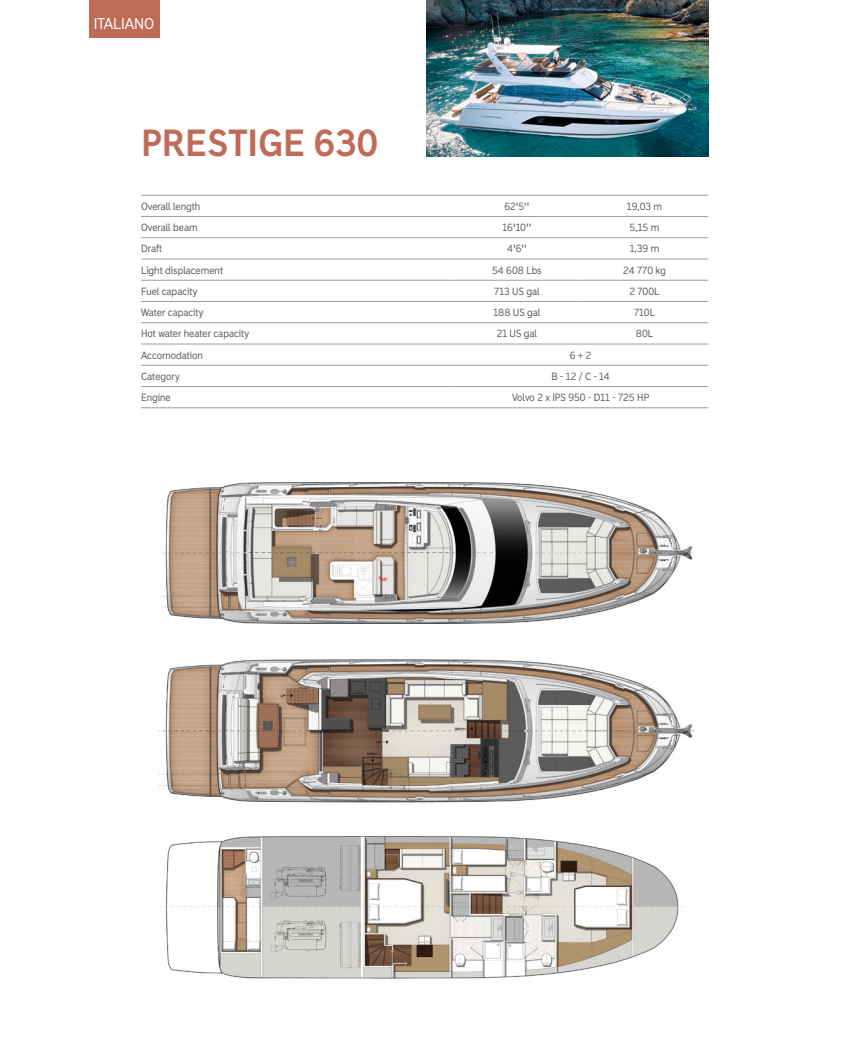
<style>
.page{position:relative;width:851px;height:1063px;background:#fff}
.page>*{position:absolute;margin:0;border:0;box-sizing:border-box;transform-origin:0 0}
.t1{font:800 36px "Madras";color:#be6b58}
.t2{font:15px "Madras";letter-spacing:-.005em;color:#fff}
.t3{font:10px "Madras";color:#59595d}
</style>
<div class="page">
<img style="left:161px;top:482px;width:533px;height:142px">
<img style="left:165px;top:836px;width:519px;height:143px">
<img style="left:159px;top:659px;width:535px;height:144px">
<img style="left:426px;top:0;width:282px;height:157px">
<hr style="left:141px;top:195px;width:312px;height:1px;background:#9d9d9c">
<hr style="left:453px;top:195px;width:127px;height:1px;background:#9d9d9c">
<hr style="left:580px;top:195px;width:128px;height:1px;background:#9d9d9c">
<hr style="left:141px;top:216px;width:312px;height:1px;background:#9d9d9c">
<hr style="left:453px;top:216px;width:127px;height:1px;background:#9d9d9c">
<hr style="left:580px;top:216px;width:128px;height:1px;background:#9d9d9c">
<hr style="left:141px;top:237px;width:312px;height:1px;background:#9d9d9c">
<hr style="left:453px;top:237px;width:127px;height:1px;background:#9d9d9c">
<hr style="left:580px;top:237px;width:128px;height:1px;background:#9d9d9c">
<hr style="left:141px;top:259px;width:312px;height:1px;background:#9d9d9c">
<hr style="left:453px;top:259px;width:127px;height:1px;background:#9d9d9c">
<hr style="left:580px;top:259px;width:128px;height:1px;background:#9d9d9c">
<hr style="left:141px;top:280px;width:312px;height:1px;background:#9d9d9c">
<hr style="left:453px;top:280px;width:127px;height:1px;background:#9d9d9c">
<hr style="left:580px;top:280px;width:128px;height:1px;background:#9d9d9c">
<hr style="left:141px;top:301px;width:312px;height:1px;background:#9d9d9c">
<hr style="left:453px;top:301px;width:127px;height:1px;background:#9d9d9c">
<hr style="left:580px;top:301px;width:128px;height:1px;background:#9d9d9c">
<hr style="left:141px;top:322px;width:312px;height:1px;background:#9d9d9c">
<hr style="left:453px;top:322px;width:127px;height:1px;background:#9d9d9c">
<hr style="left:580px;top:322px;width:128px;height:1px;background:#9d9d9c">
<hr style="left:141px;top:344px;width:312px;height:1px;background:#9d9d9c">
<hr style="left:453px;top:344px;width:127px;height:1px;background:#9d9d9c">
<hr style="left:580px;top:344px;width:128px;height:1px;background:#9d9d9c">
<hr style="left:141px;top:365px;width:312px;height:1px;background:#9d9d9c">
<hr style="left:453px;top:365px;width:127px;height:1px;background:#9d9d9c">
<hr style="left:580px;top:365px;width:128px;height:1px;background:#9d9d9c">
<hr style="left:141px;top:386px;width:312px;height:1px;background:#9d9d9c">
<hr style="left:453px;top:386px;width:127px;height:1px;background:#9d9d9c">
<hr style="left:580px;top:386px;width:128px;height:1px;background:#9d9d9c">
<hr style="left:141px;top:407px;width:312px;height:1px;background:#9d9d9c">
<hr style="left:453px;top:407px;width:127px;height:1px;background:#9d9d9c">
<hr style="left:580px;top:407px;width:128px;height:1px;background:#9d9d9c">
<div style="left:89px;top:0;width:70px;height:37px;background:#be6b58"></div>
<h2 class="t2" style="left:94px;top:15px;width:62px">ITALIANO</h2>
<h1 class="t1" style="left:141px;top:120px;width:239px">PRESTIGE 630</h1>
<p class="t3" style="left:141px;top:200px;width:61px">Overall length</p>
<p class="t3" style="left:504px;top:200px;width:27px">62'5''</p>
<p class="t3" style="left:626px;top:200px;width:37px">19,03 m</p>
<p class="t3" style="left:141px;top:221px;width:58px">Overall beam</p>
<p class="t3" style="left:502px;top:221px;width:30px">16'10''</p>
<p class="t3" style="left:629px;top:221px;width:31px">5,15 m</p>
<p class="t3" style="left:141px;top:243px;width:22px">Draft</p>
<p class="t3" style="left:507px;top:243px;width:21px">4'6''</p>
<p class="t3" style="left:629px;top:243px;width:31px">1,39 m</p>
<p class="t3" style="left:141px;top:264px;width:83px">Light displacement</p>
<p class="t3" style="left:492px;top:264px;width:51px">54 608 Lbs</p>
<p class="t3" style="left:623px;top:264px;width:44px">24 770 kg</p>
<p class="t3" style="left:141px;top:285px;width:58px">Fuel capacity</p>
<p class="t3" style="left:494px;top:285px;width:47px">713 US gal</p>
<p class="t3" style="left:629px;top:285px;width:32px">2 700L</p>
<p class="t3" style="left:141px;top:306px;width:64px">Water capacity</p>
<p class="t3" style="left:493px;top:306px;width:48px">188 US gal</p>
<p class="t3" style="left:634px;top:306px;width:22px">710L</p>
<p class="t3" style="left:141px;top:328px;width:110px">Hot water heater capacity</p>
<p class="t3" style="left:496px;top:328px;width:42px">21 US gal</p>
<p class="t3" style="left:635px;top:328px;width:19px">80L</p>
<p class="t3" style="left:141px;top:349px;width:63px">Accomodation</p>
<p class="t3" style="left:569px;top:349px;width:23px">6 + 2</p>
<p class="t3" style="left:141px;top:370px;width:40px">Category</p>
<p class="t3" style="left:551px;top:370px;width:60px">B - 12 / C - 14</p>
<p class="t3" style="left:141px;top:392px;width:31px">Engine</p>
<p class="t3" style="left:512px;top:392px;width:139px">Volvo 2 x IPS 950 - D11 - 725 HP</p>
</div>
